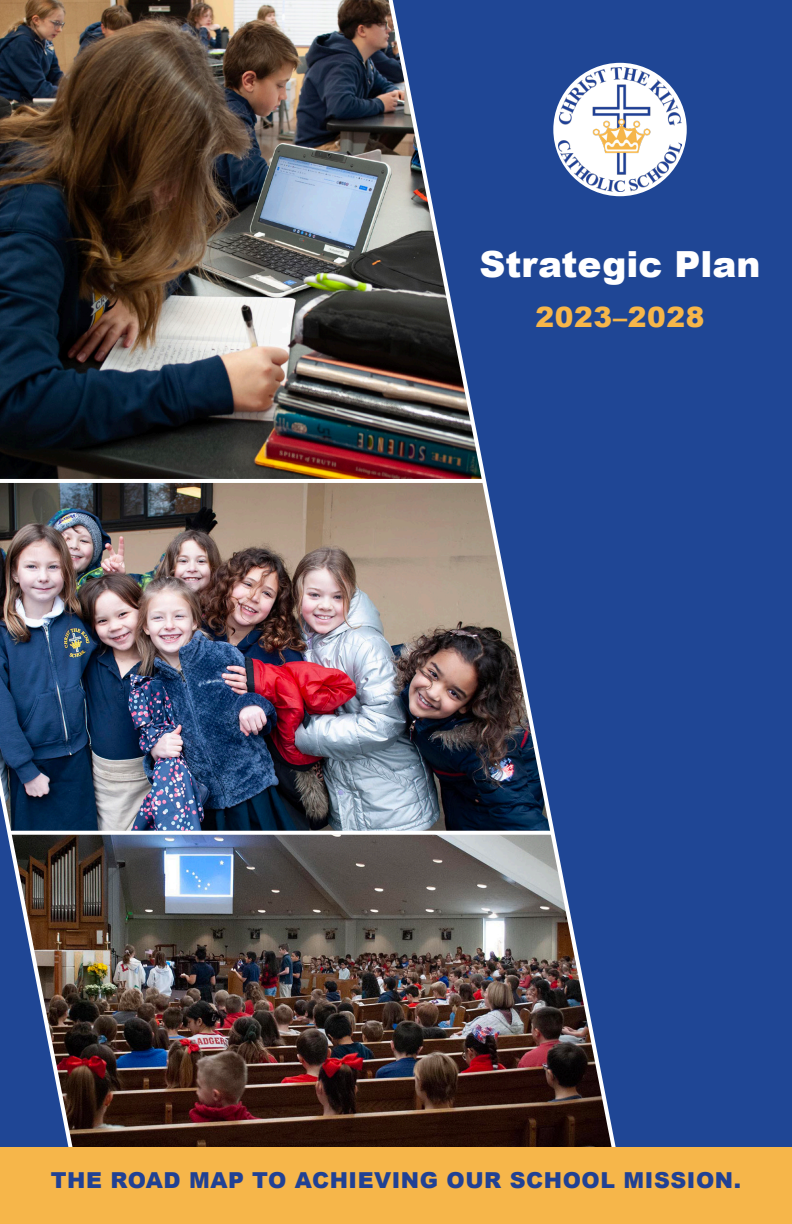
<style>
.page{position:relative;width:792px;height:1224px;background:#1f4695}
.page>*{position:absolute;margin:0;border:0;box-sizing:border-box;transform-origin:0 0}
.t1{font:900 36px "Arial";color:#fff}
.t2{font:900 28px "Arial";letter-spacing:.025em;color:#f6b64a}
.t3{font:900 22px "Arial";letter-spacing:.025em;color:#214194}
</style>
<div class="page">
<img style="left:0;top:0;width:633px;height:1148px">
<div style="left:553px;top:63px;width:134px;height:133px;background:#fff;border-radius:50%"></div>
<img style="left:559px;top:67px;width:122px;height:125px">
<div style="left:0;top:1148px;width:792px;height:76px;background:#f6b64a"></div>
<p class="t1" style="left:480px;top:238px;width:282px">Strategic Plan</p>
<p class="t2" style="left:536px;top:296px;width:171px">2023–2028</p>
<p class="t3" style="left:51px;top:1164px;width:692px">THE ROAD MAP TO ACHIEVING OUR SCHOOL MISSION.</p>
</div>
